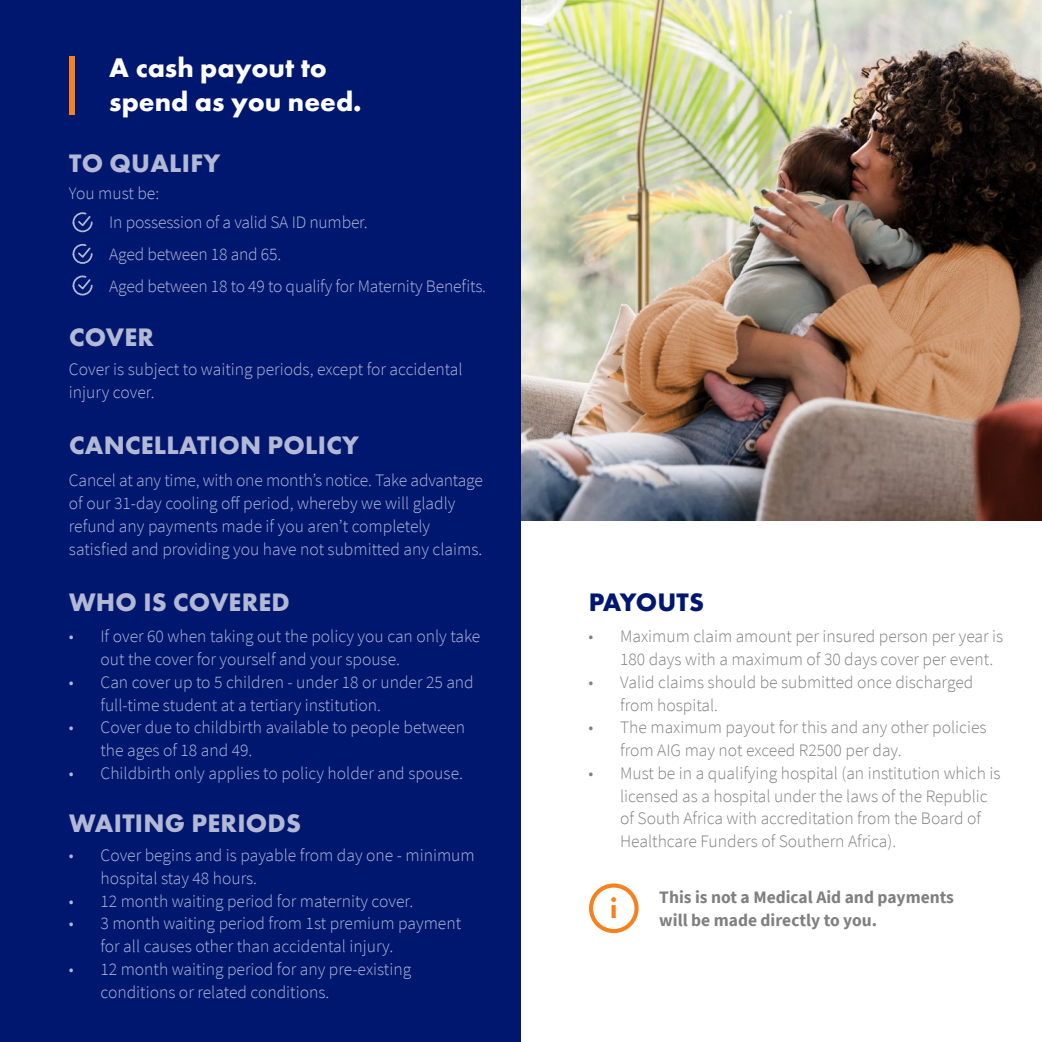
<style>
.page{position:relative;width:1042px;height:1042px;background:#fff}
.page>*{position:absolute;margin:0;border:0;box-sizing:border-box;transform-origin:0 0}
.t1{font:800 28.88px "Futura PT";color:#f58220}
.t2{font:700 28px/33.6px "Futura PT";color:#fff}
.t3{font:700 26.25px "Futura PT";letter-spacing:.01em;color:#b3b9d4}
.t4{font:700 26.25px "Futura PT";letter-spacing:-.01em;color:#001770}
.t5{font:300 17.5px/22.8px "Source Sans Pro";color:#b3b9d4}
.t6{font:300 17.5px/22.8px "Source Sans Pro";color:#808080}
.t7{font:700 17.5px/22.8px "Source Sans Pro";color:#808080}
</style>
<div class="page">
<div style="left:0;top:0;width:521px;height:1042px;background:#001770"></div>
<img style="left:521px;top:0;width:521px;height:521px">
<svg style="left:72px;top:243px;width:21px;height:21px"></svg>
<svg style="left:72px;top:275px;width:21px;height:21px"></svg>
<svg style="left:72px;top:212px;width:21px;height:21px"></svg>
<svg style="left:69px;top:56px;width:6px;height:59px"></svg>
<div style="left:589px;top:883px;width:49px;height:50px;border:4px solid #f58220;border-radius:50%"></div>
<h2 class="t2" style="left:109px;top:50px;width:254px">A cash payout to spend as you need.</h2>
<h3 class="t3" style="left:69px;top:147px;width:153px">TO QUALIFY</h3>
<p class="t5" style="left:69px;top:181px;width:92px">You must be:</p>
<p class="t5" style="left:109px;top:211px;width:260px">In possession of a valid SA ID number.</p>
<p class="t5" style="left:109px;top:238px;width:378px;line-height:32px">Aged between 18 and 65.<br>Aged between 18 to 49 to qualify for Maternity Benefits.</p>
<h3 class="t3" style="left:69px;top:320px;width:86px">COVER</h3>
<p class="t5" style="left:69px;top:358px;width:395px">Cover is subject to waiting periods, except for accidental injury cover.</p>
<h3 class="t3" style="left:69px;top:428px;width:291px">CANCELLATION POLICY</h3>
<p class="t5" style="left:69px;top:469px;width:415px">Cancel at any time, with one month’s notice. Take advantage of our 31-day cooling off period, whereby we will gladly refund any payments made if you aren’t completely satisfied and providing you have not submitted any claims.</p>
<h3 class="t3" style="left:69px;top:585px;width:222px">WHO IS COVERED</h3>
<h3 class="t4" style="left:589px;top:585px;width:117px">PAYOUTS</h3>
<p class="t5" style="left:100px;top:625px;width:381px;text-indent:-32px">• If over 60 when taking out the policy you can only take out the cover for yourself and your spouse.</p>
<p class="t5" style="left:100px;top:671px;width:375px;text-indent:-32px">• Can cover up to 5 children - under 18 or under 25 and full-time student at a tertiary institution.</p>
<p class="t5" style="left:100px;top:716px;width:366px;text-indent:-32px">• Cover due to childbirth available to people between the ages of 18 and 49.</p>
<p class="t5" style="left:69px;top:762px;width:395px">• Childbirth only applies to policy holder and spouse.</p>
<h3 class="t3" style="left:69px;top:806px;width:233px">WAITING PERIODS</h3>
<p class="t5" style="left:100px;top:844px;width:376px;text-indent:-32px">• Cover begins and is payable from day one - minimum hospital stay 48 hours.</p>
<p class="t5" style="left:69px;top:889px;width:346px">• 12 month waiting period for maternity cover.</p>
<p class="t5" style="left:100px;top:912px;width:362px;text-indent:-32px">• 3 month waiting period from 1st premium payment for all causes other than accidental injury.</p>
<p class="t5" style="left:100px;top:958px;width:312px;text-indent:-32px">• 12 month waiting period for any pre-existing conditions or related conditions.</p>
<p class="t6" style="left:620px;top:625px;width:385px;text-indent:-32px">• Maximum claim amount per insured person per year is<br>180 days with a maximum of 30 days cover per event.</p>
<p class="t6" style="left:620px;top:671px;width:355px;text-indent:-32px">• Valid claims should be submitted once discharged from hospital.</p>
<p class="t6" style="left:620px;top:716px;width:368px;text-indent:-32px">• The maximum payout for this and any other policies from AIG may not exceed R2500 per day.</p>
<p class="t6" style="left:620px;top:762px;width:382px;text-indent:-32px">• Must be in a qualifying hospital (an institution which is licensed as a hospital under the laws of the Republic of South Africa with accreditation from the Board of Healthcare Funders of Southern Africa).</p>
<h1 class="t1" style="left:610px;top:890px;width:9px">i</h1>
<p class="t7" style="left:659px;top:886px;width:296px">This is not a Medical Aid and payments will be made directly to you.</p>
</div>
